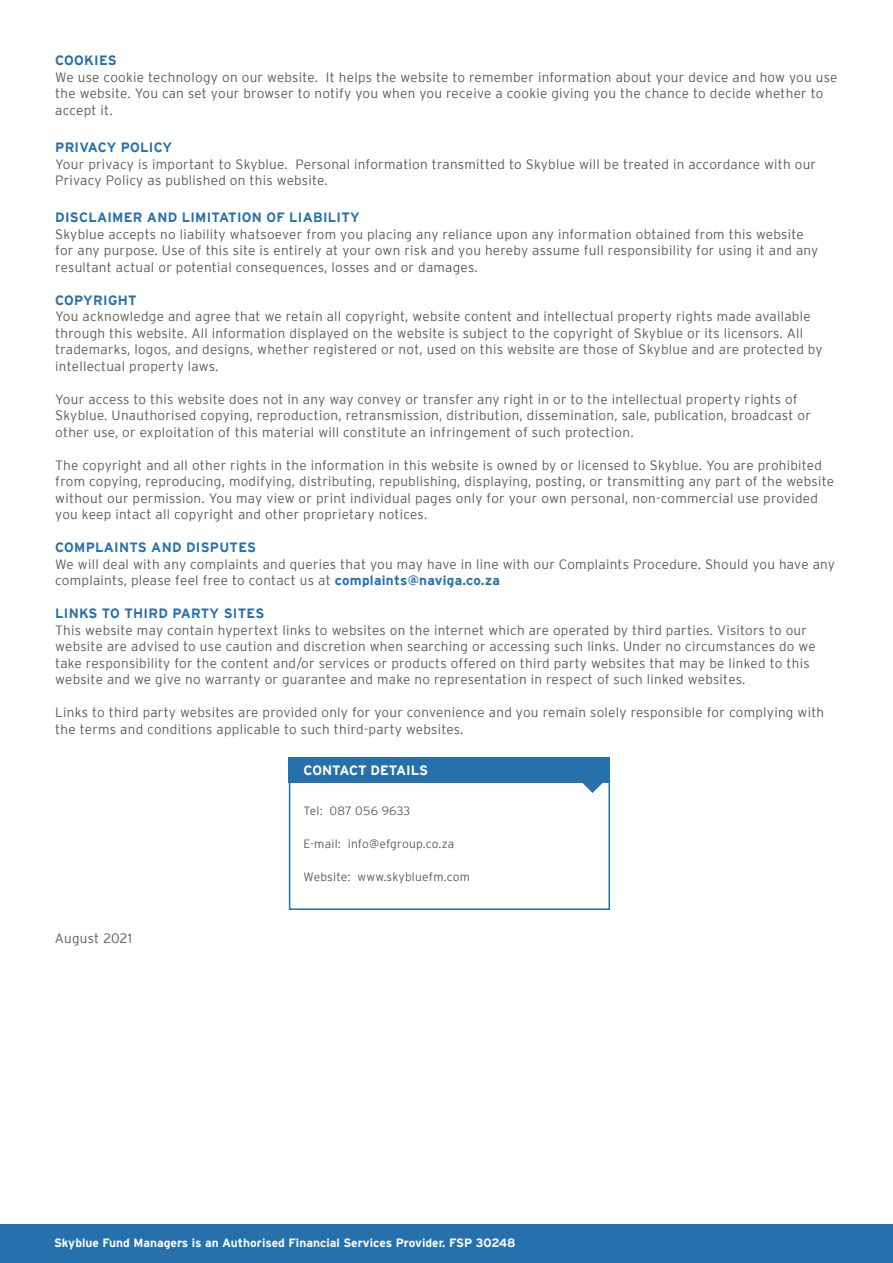
<style>
.page{position:relative;width:893px;height:1263px;background:#fff}
.page>*{position:absolute;margin:0;border:0;box-sizing:border-box;transform-origin:0 0}
.t1{font:300 13.5px/16.5px "Interstate";letter-spacing:.02em;color:#5d5c5a}
.t2{font:700 13.5px "Interstate";letter-spacing:.02em;color:#2670ab}
.t3{font:700 13.5px "Interstate";color:#fff}
.t4{font:700 12px "Interstate";color:#fff}
.t5{font:300 12px "Interstate";letter-spacing:.02em;color:#5d5c5a}
.s1{font-weight:700;color:#2670ab}
</style>
<div class="page">
<div style="left:0;top:1225px;width:893px;height:38px;background:#2670ab"></div>
<div style="left:289px;top:781px;width:321px;height:129px;border:2px solid #1c71ad"></div>
<div style="left:289px;top:757px;width:321px;height:25px;background:#2670ab"></div>
<svg style="left:581px;top:782px;width:23px;height:11px"></svg>
<p class="t2" style="left:55px;top:53px;width:63px">COOKIES</p>
<p class="t1" style="left:55px;top:69px;width:784px">We use cookie technology on our website. It helps the website to remember information about your device and how you use the website. You can set your browser to notify you when you receive a cookie giving you the chance to decide whether to accept it.</p>
<p class="t2" style="left:55px;top:140px;width:118px">PRIVACY POLICY</p>
<p class="t1" style="left:55px;top:155px;width:762px">Your privacy is important to Skyblue. Personal information transmitted to Skyblue will be treated in accordance with our<br>Privacy Policy as published on this website.</p>
<p class="t2" style="left:55px;top:210px;width:306px">DISCLAIMER AND LIMITATION OF LIABILITY</p>
<p class="t1" style="left:55px;top:226px;width:765px">Skyblue accepts no liability whatsoever from you placing any reliance upon any information obtained from this website for any purpose. Use of this site is entirely at your own risk and you hereby assume full responsibility for using it and any resultant actual or potential consequences, losses and or damages.</p>
<p class="t2" style="left:55px;top:293px;width:83px">COPYRIGHT</p>
<p class="t1" style="left:55px;top:308px;width:769px">You acknowledge and agree that we retain all copyright, website content and intellectual property rights made available through this website. All information displayed on the website is subject to the copyright of Skyblue or its licensors. All trademarks, logos, and designs, whether registered or not, used on this website are those of Skyblue and are protected by intellectual property laws.</p>
<p class="t1" style="left:55px;top:391px;width:757px">Your access to this website does not in any way convey or transfer any right in or to the intellectual property rights of<br>Skyblue. Unauthorised copying, reproduction, retransmission, distribution, dissemination, sale, publication, broadcast or other use, or exploitation of this material will constitute an infringement of such protection.</p>
<p class="t1" style="left:55px;top:457px;width:780px">The copyright and all other rights in the information in this website is owned by or licensed to Skyblue. You are prohibited from copying, reproducing, modifying, distributing, republishing, displaying, posting, or transmitting any part of the website without our permission. You may view or print individual pages only for your own personal, non-commercial use provided you keep intact all copyright and other proprietary notices.</p>
<p class="t2" style="left:55px;top:540px;width:202px">COMPLAINTS AND DISPUTES</p>
<p class="t1" style="left:55px;top:556px;width:781px">We will deal with any complaints and queries that you may have in line with our Complaints Procedure. Should you have any complaints, please feel free to contact us at <span class="s1">complaints@naviga.co.za</span></p>
<p class="t2" style="left:55px;top:606px;width:211px">LINKS TO THIRD PARTY SITES</p>
<p class="t1" style="left:55px;top:622px;width:762px">This website may contain hypertext links to websites on the internet which are operated by third parties. Visitors to our website are advised to use caution and discretion when searching or accessing such links. Under no circumstances do we take responsibility for the content and/or services or products offered on third party websites that may be linked to this website and we give no warranty or guarantee and make no representation in respect of such linked websites.</p>
<p class="t1" style="left:55px;top:704px;width:770px">Links to third party websites are provided only for your convenience and you remain solely responsible for complying with the terms and conditions applicable to such third-party websites.</p>
<p class="t3" style="left:304px;top:763px;width:126px">CONTACT DETAILS</p>
<p class="t1" style="left:55px;top:930px;width:79px">August 2021</p>
<p class="t5" style="left:304px;top:804px;width:108px">Tel: 087 056 9633</p>
<p class="t5" style="left:304px;top:837px;width:152px">E-mail: info@efgroup.co.za</p>
<p class="t5" style="left:304px;top:870px;width:168px">Website: www.skybluefm.com</p>
<p class="t4" style="left:54px;top:1236px;width:463px">Skyblue Fund Managers is an Authorised Financial Services Provider. FSP 30248</p>
</div>
